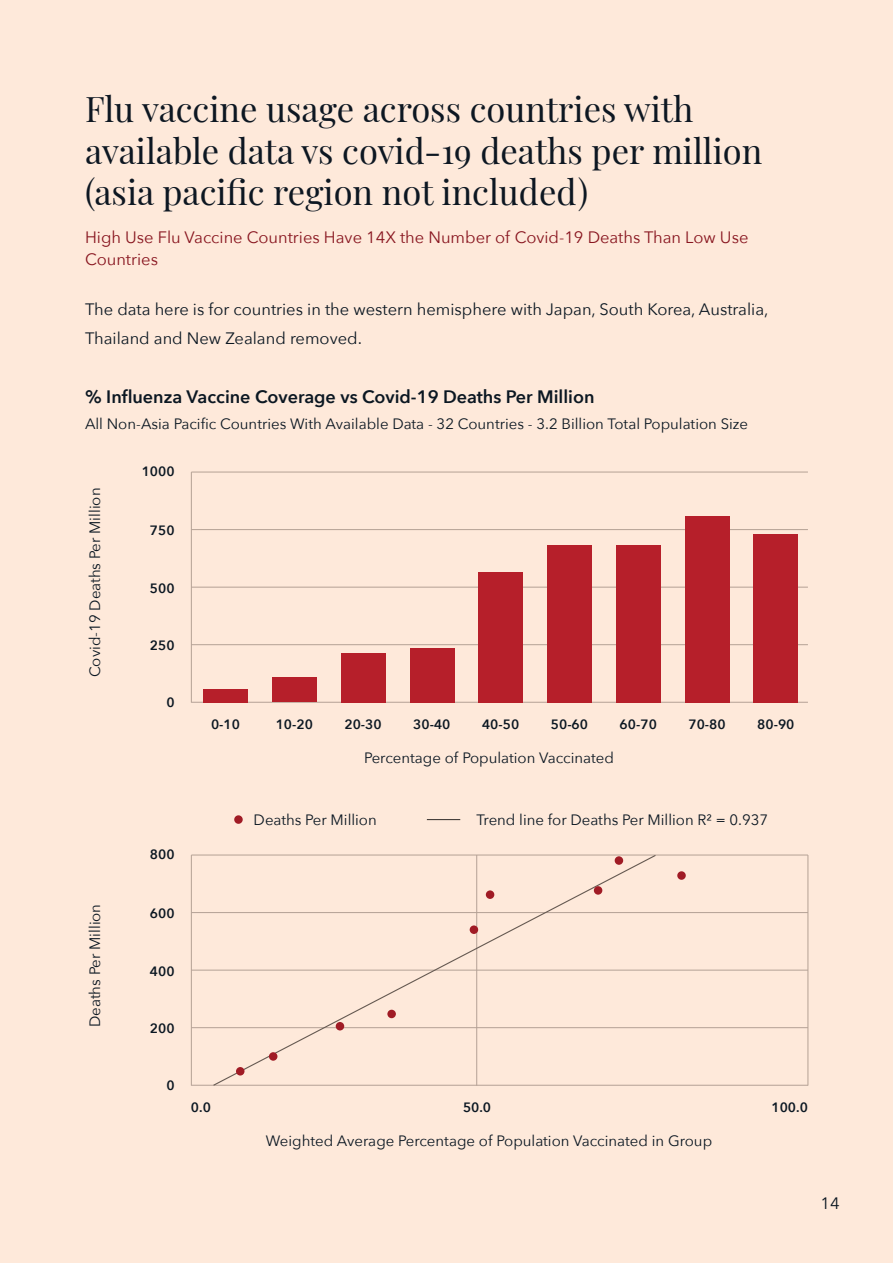
<style>
.page{position:relative;width:893px;height:1263px;background:#fee9da}
.page>*{position:absolute;margin:0;border:0;box-sizing:border-box;transform-origin:0 0}
.t1{font:34.5px/41.4px "Playfair Display";color:#0d1722}
.t2{font:600 18px "Avenir Next";color:#0b1722}
.t3{font:16.5px/28.5px "Avenir Next";color:#0b1722}
.t4{font:16.5px/22.5px "Avenir Next";color:#88151f}
.t5{font:15px "Avenir Next";color:#0b1722}
.t6{font:600 13.5px "Avenir Next";color:#0b1722}
</style>
<div class="page">
<hr style="left:191px;top:472px;width:617px;height:1px;background:#b4a195">
<hr style="left:191px;top:529px;width:617px;height:1px;background:#b4a195">
<hr style="left:191px;top:644px;width:617px;height:1px;background:#b4a195">
<hr style="left:191px;top:587px;width:617px;height:1px;background:#b4a195">
<hr style="left:191px;top:702px;width:617px;height:1px;background:#b4a195">
<div style="left:204px;top:689px;width:44px;height:13px;background:#b61f2a"></div>
<div style="left:342px;top:653px;width:44px;height:49px;background:#b61f2a"></div>
<div style="left:272px;top:677px;width:44px;height:25px;background:#b61f2a"></div>
<div style="left:410px;top:648px;width:44px;height:55px;background:#b61f2a"></div>
<div style="left:478px;top:572px;width:44px;height:131px;background:#b61f2a"></div>
<div style="left:547px;top:546px;width:44px;height:157px;background:#b61f2a"></div>
<div style="left:617px;top:546px;width:44px;height:157px;background:#b61f2a"></div>
<div style="left:686px;top:516px;width:44px;height:187px;background:#b61f2a"></div>
<div style="left:754px;top:534px;width:44px;height:169px;background:#b61f2a"></div>
<hr style="left:191px;top:472px;width:1px;height:231px;background:#b4a195">
<hr style="left:191px;top:855px;width:617px;height:1px;background:#b4a195">
<hr style="left:191px;top:912px;width:617px;height:1px;background:#b4a195">
<hr style="left:191px;top:1027px;width:617px;height:1px;background:#b4a195">
<hr style="left:191px;top:970px;width:617px;height:1px;background:#b4a195">
<hr style="left:191px;top:1085px;width:617px;height:1px;background:#b4a195">
<hr style="left:191px;top:855px;width:1px;height:230px;background:#b4a195">
<hr style="left:807px;top:855px;width:1px;height:230px;background:#b4a195">
<div style="left:212px;top:854px;width:445px;height:233px;background:#fee9da"></div>
<div style="left:236px;top:1067px;width:8px;height:8px;background:#a01b25;border-radius:50%"></div>
<div style="left:269px;top:1052px;width:8px;height:9px;background:#a01b25;border-radius:50%"></div>
<div style="left:336px;top:1022px;width:8px;height:8px;background:#a01b25;border-radius:50%"></div>
<div style="left:387px;top:1010px;width:9px;height:8px;background:#a01b25;border-radius:50%"></div>
<div style="left:470px;top:925px;width:8px;height:9px;background:#a01b25;border-radius:50%"></div>
<div style="left:486px;top:890px;width:8px;height:9px;background:#a01b25;border-radius:50%"></div>
<div style="left:594px;top:886px;width:8px;height:9px;background:#a01b25;border-radius:50%"></div>
<div style="left:677px;top:871px;width:9px;height:9px;background:#a01b25;border-radius:50%"></div>
<div style="left:615px;top:856px;width:8px;height:9px;background:#a01b25;border-radius:50%"></div>
<div style="left:234px;top:815px;width:9px;height:9px;background:#a01b25;border-radius:50%"></div>
<hr style="left:427px;top:819px;width:33px;height:1px;background:#47403c">
<p class="t1" style="left:85px;top:86px;width:679px">Flu vaccine usage across countries with available data vs covid-19 deaths per million (asia pacific region not included)</p>
<p class="t4" style="left:85px;top:225px;width:665px">High Use Flu Vaccine Countries Have 14X the Number of Covid-19 Deaths Than Low Use<br>Countries</p>
<p class="t3" style="left:85px;top:294px;width:685px">The data here is for countries in the western hemisphere with Japan, South Korea, Australia,<br>Thailand and New Zealand removed.</p>
<p class="t2" style="left:85px;top:381px;width:511px">% Influenza Vaccine Coverage vs Covid-19 Deaths Per Million</p>
<p class="t5" style="left:85px;top:411px;width:665px">All Non-Asia Pacific Countries With Available Data - 32 Countries - 3.2 Billion Total Population Size</p>
<p class="t5" style="left:82px;top:677px;width:191px;rotate:-90deg">Covid-19 Deaths Per Million</p>
<p class="t5" style="left:82px;top:1027px;width:125px;rotate:-90deg">Deaths Per Million</p>
<p class="t6" style="left:142px;top:460px;width:34px">1000</p>
<p class="t6" style="left:150px;top:519px;width:26px">750</p>
<p class="t6" style="left:150px;top:576px;width:26px">500</p>
<p class="t6" style="left:150px;top:634px;width:26px">250</p>
<p class="t6" style="left:166px;top:691px;width:10px">0</p>
<p class="t6" style="left:150px;top:843px;width:26px">800</p>
<p class="t6" style="left:211px;top:713px;width:31px">0-10</p>
<p class="t6" style="left:276px;top:713px;width:39px">10-20</p>
<p class="t6" style="left:344px;top:713px;width:39px">20-30</p>
<p class="t6" style="left:413px;top:713px;width:39px">30-40</p>
<p class="t6" style="left:482px;top:713px;width:39px">40-50</p>
<p class="t6" style="left:551px;top:713px;width:39px">50-60</p>
<p class="t6" style="left:620px;top:713px;width:39px">60-70</p>
<p class="t6" style="left:688px;top:713px;width:39px">70-80</p>
<p class="t6" style="left:757px;top:713px;width:39px">80-90</p>
<p class="t5" style="left:364px;top:745px;width:251px">Percentage of Population Vaccinated</p>
<p class="t5" style="left:254px;top:807px;width:125px">Deaths Per Million</p>
<p class="t5" style="left:476px;top:807px;width:293px">Trend line for Deaths Per Million R² = 0.937</p>
<p class="t6" style="left:150px;top:902px;width:26px">600</p>
<p class="t6" style="left:150px;top:959px;width:26px">400</p>
<p class="t6" style="left:150px;top:1017px;width:26px">200</p>
<p class="t6" style="left:166px;top:1074px;width:10px">0</p>
<p class="t6" style="left:191px;top:1096px;width:21px">0.0</p>
<p class="t6" style="left:463px;top:1096px;width:30px">50.0</p>
<p class="t6" style="left:771px;top:1096px;width:38px">100.0</p>
<p class="t5" style="left:266px;top:1128px;width:448px">Weighted Average Percentage of Population Vaccinated in Group</p>
<p class="t3" style="left:820px;top:1188px;width:21px">14</p>
</div>
